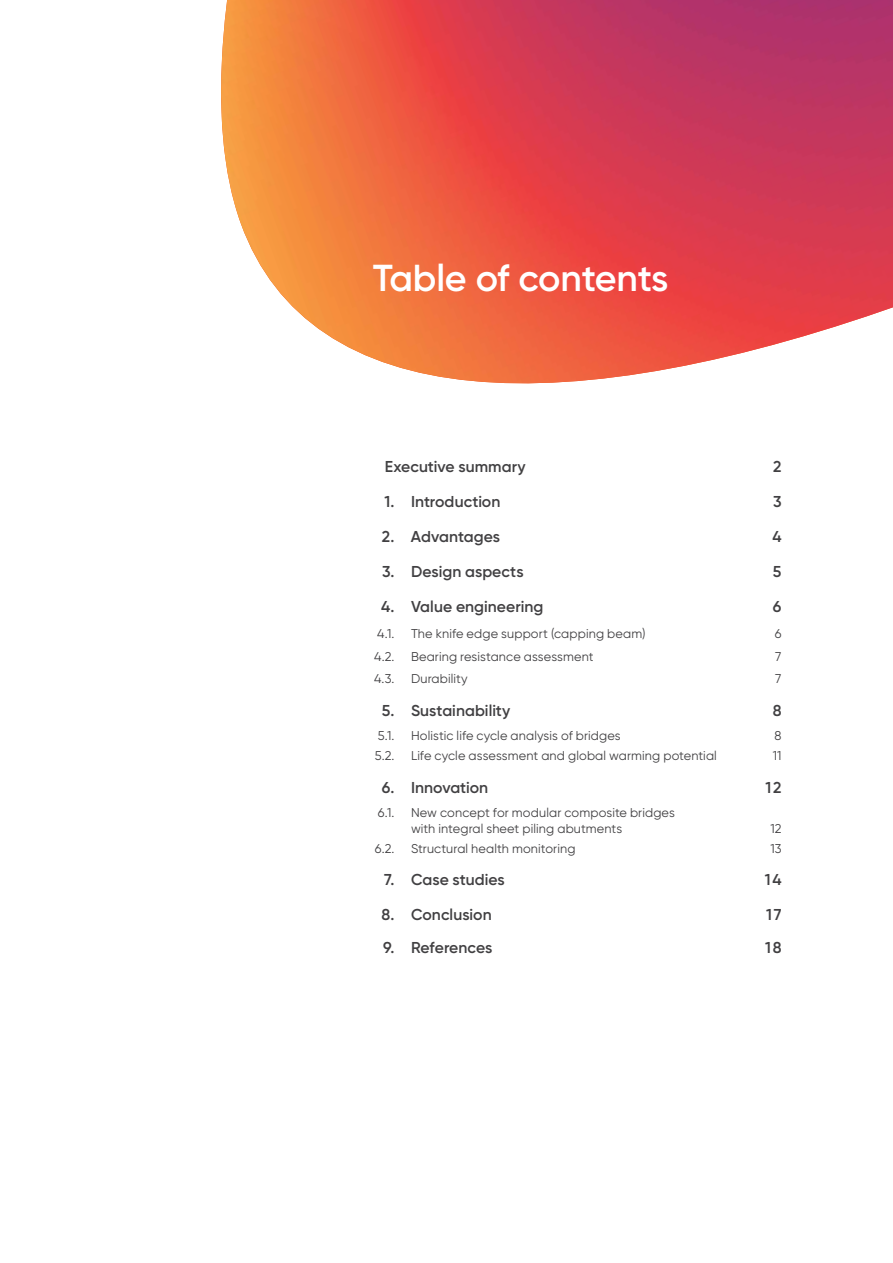
<style>
.page{position:relative;width:893px;height:1263px;background:#fff}
.page>*{position:absolute;margin:0;border:0;box-sizing:border-box;transform-origin:0 0}
.t1{font:600 37.5px "Gilroy";letter-spacing:-.005em;color:#fff}
.t2{font:600 15.75px "Gilroy";color:#414042}
.t3{font:12.75px/15.8px "Gilroy";letter-spacing:.01em;color:#414042}
</style>
<div class="page">
<img style="left:221px;top:0;width:672px;height:384px">
<h1 class="t1" style="left:373px;top:255px;width:297px">Table of contents</h1>
<p class="t2" style="left:385px;top:457px;width:142px">Executive summary</p>
<p class="t2" style="left:773px;top:457px;width:10px">2</p>
<p class="t2" style="left:385px;top:491px;width:117px">1. Introduction</p>
<p class="t2" style="left:773px;top:491px;width:10px">3</p>
<p class="t2" style="left:382px;top:526px;width:120px">2. Advantages</p>
<p class="t2" style="left:772px;top:526px;width:11px">4</p>
<p class="t2" style="left:382px;top:561px;width:143px">3. Design aspects</p>
<p class="t2" style="left:773px;top:561px;width:10px">5</p>
<p class="t2" style="left:381px;top:596px;width:164px">4. Value engineering</p>
<p class="t2" style="left:773px;top:596px;width:10px">6</p>
<p class="t3" style="left:377px;top:626px;width:19px">4.1.</p>
<p class="t3" style="left:411px;top:626px;width:236px">The knife edge support (capping beam)</p>
<p class="t3" style="left:775px;top:626px;width:8px">6</p>
<p class="t3" style="left:374px;top:648px;width:22px">4.2.</p>
<p class="t3" style="left:411px;top:648px;width:184px">Bearing resistance assessment</p>
<p class="t3" style="left:775px;top:648px;width:8px">7</p>
<p class="t3" style="left:374px;top:670px;width:22px">4.3.</p>
<p class="t3" style="left:411px;top:670px;width:58px">Durability</p>
<p class="t3" style="left:775px;top:670px;width:8px">7</p>
<p class="t2" style="left:382px;top:700px;width:130px">5. Sustainability</p>
<p class="t2" style="left:773px;top:700px;width:10px">8</p>
<p class="t3" style="left:378px;top:727px;width:18px">5.1.</p>
<p class="t3" style="left:411px;top:727px;width:211px">Holistic life cycle analysis of bridges</p>
<p class="t3" style="left:774px;top:727px;width:8px">8</p>
<p class="t3" style="left:375px;top:747px;width:21px">5.2.</p>
<p class="t3" style="left:411px;top:747px;width:307px">Life cycle assessment and global warming potential</p>
<p class="t3" style="left:773px;top:747px;width:10px">11</p>
<p class="t2" style="left:382px;top:777px;width:108px">6. Innovation</p>
<p class="t2" style="left:765px;top:777px;width:18px">12</p>
<p class="t3" style="left:378px;top:804px;width:18px">6.1.</p>
<p class="t3" style="left:411px;top:804px;width:265px">New concept for modular composite bridges with integral sheet piling abutments</p>
<p class="t3" style="left:771px;top:820px;width:12px">12</p>
<p class="t3" style="left:375px;top:840px;width:21px">6.2.</p>
<p class="t3" style="left:411px;top:840px;width:166px">Structural health monitoring</p>
<p class="t3" style="left:770px;top:840px;width:13px">13</p>
<p class="t2" style="left:384px;top:870px;width:122px">7. Case studies</p>
<p class="t2" style="left:765px;top:870px;width:18px">14</p>
<p class="t2" style="left:382px;top:905px;width:112px">8. Conclusion</p>
<p class="t2" style="left:766px;top:905px;width:17px">17</p>
<p class="t2" style="left:383px;top:938px;width:111px">9. References</p>
<p class="t2" style="left:765px;top:938px;width:18px">18</p>
</div>
